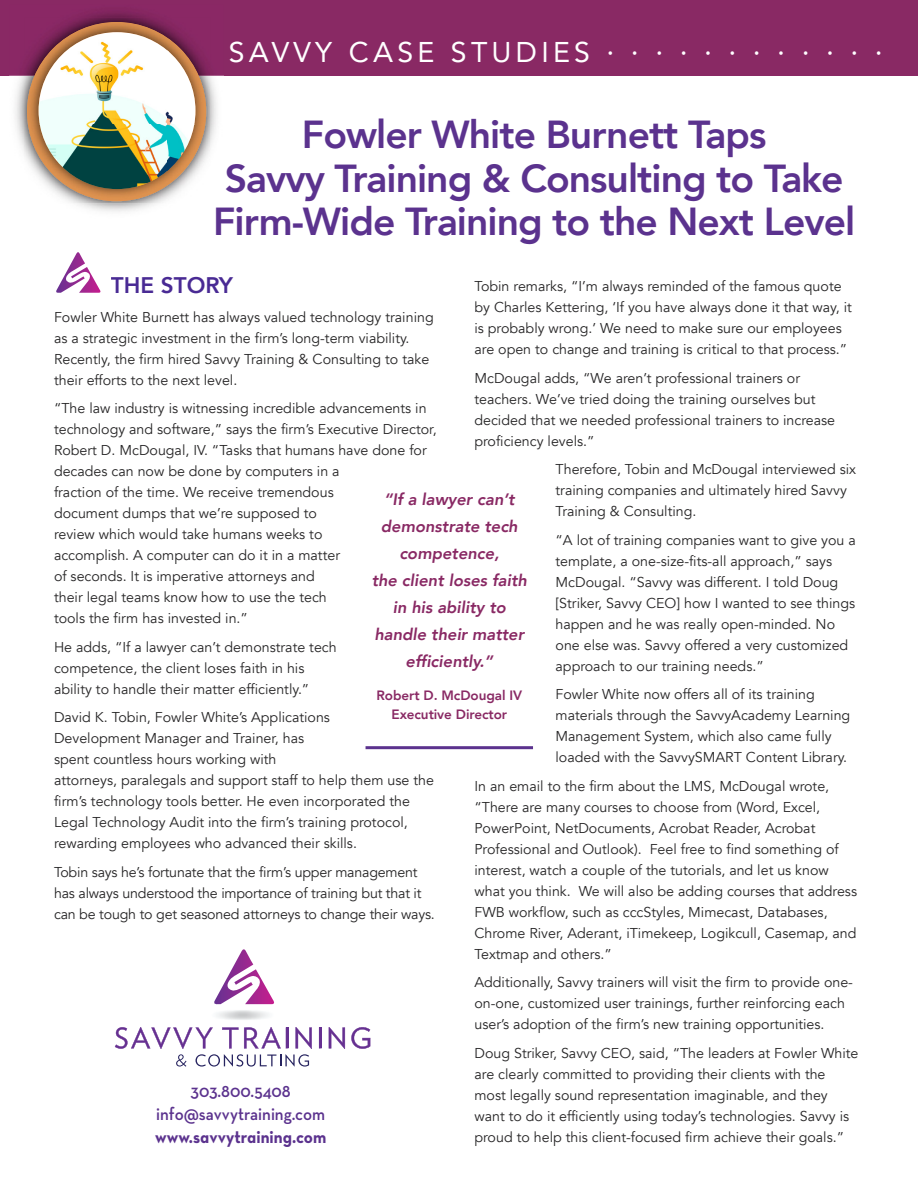
<style>
.page{position:relative;width:918px;height:1188px;background:#fff}
.page>*{position:absolute;margin:0;border:0;box-sizing:border-box;transform-origin:0 0}
.t1{font:800 39px/43.5px "Avenir";letter-spacing:-.025em;color:#5b328e;text-align:center}
.t2{font:28.5px "Avenir";letter-spacing:.15em;color:#fff}
.t3{font:800 22.5px "Avenir";color:#492a94}
.t4{font:600 18.15px/23px "Neutra Text";color:#5b328e;text-align:center;scale:.93 1}
.t5{font:18.15px "Neutra Text Bold Alt";color:#5b328e;scale:.93 1}
.t6{font:italic 800 16.5px/27px "Avenir";color:#892964;text-align:center}
.t7{font:14.25px/21px "Avenir";color:#272627}
.t8{font:800 13.5px/19.5px "Avenir";letter-spacing:-.005em;color:#892964;text-align:center}
</style>
<div class="page">
<div style="left:0;top:0;width:918px;height:75px;background:#892964"></div>
<img style="left:9px;top:12px;width:215px;height:200px">
<img style="left:24px;top:75px;width:186px;height:129px">
<img style="left:27px;top:22px;width:179px;height:179px">
<img style="left:39px;top:32px;width:129px;height:157px">
<img style="left:168px;top:51px;width:27px;height:119px">
<svg style="left:56px;top:252px;width:44px;height:41px"></svg>
<hr style="left:366px;top:746px;width:167px;height:3px;background:#5b328e">
<svg style="left:214px;top:949px;width:60px;height:56px"></svg>
<svg style="left:319px;top:1027px;width:3px;height:22px"></svg>
<svg style="left:329px;top:1027px;width:16px;height:22px"></svg>
<svg style="left:351px;top:1027px;width:19px;height:22px"></svg>
<svg style="left:115px;top:1027px;width:197px;height:40px"></svg>
<h2 class="t2" style="left:229px;top:33px;width:656px">SAVVYCASESTUDIES············</h2>
<h1 class="t1" style="left:213px;top:114px;width:643px">Fowler White Burnett Taps<br>Savvy Training &amp; Consulting to Take<br>Firm-Wide Training to the Next Level</h1>
<h3 class="t3" style="left:111px;top:271px;width:124px">THE STORY</h3>
<p class="t7" style="left:54px;top:307px;width:381px">Fowler White Burnett has always valued technology training as a strategic investment in the firm’s long-term viability.<br>Recently, the firm hired Savvy Training &amp; Consulting to take their efforts to the next level.</p>
<p class="t7" style="left:54px;top:398px;width:384px">“The law industry is witnessing incredible advancements in technology and software,” says the firm’s Executive Director, Robert D. McDougal, IV. “Tasks that humans have done for decades can now be done by computers in a<br>fraction of the time. We receive tremendous<br>document dumps that we’re supposed to<br>review which would take humans weeks to<br>accomplish. A computer can do it in a matter<br>of seconds. It is imperative attorneys and<br>their legal teams know how to use the tech<br>tools the firm has invested in.”</p>
<p class="t7" style="left:54px;top:637px;width:284px">He adds, “If a lawyer can’t demonstrate tech competence, the client loses faith in his ability to handle their matter efficiently.”</p>
<p class="t7" style="left:54px;top:707px;width:381px">David K. Tobin, Fowler White’s Applications<br>Development Manager and Trainer, has<br>spent countless hours working with<br>attorneys, paralegals and support staff to help them use the firm’s technology tools better. He even incorporated the Legal Technology Audit into the firm’s training protocol, rewarding employees who advanced their skills.</p>
<p class="t7" style="left:54px;top:862px;width:382px">Tobin says he’s fortunate that the firm’s upper management has always understood the importance of training but that it can be tough to get seasoned attorneys to change their ways.</p>
<p class="t7" style="left:474px;top:276px;width:379px">Tobin remarks, “I’m always reminded of the famous quote by Charles Kettering, ‘If you have always done it that way, it is probably wrong.’ We need to make sure our employees are open to change and training is critical to that process.”</p>
<p class="t7" style="left:474px;top:368px;width:362px">McDougal adds, “We aren’t professional trainers or teachers. We’ve tried doing the training ourselves but decided that we needed professional trainers to increase proficiency levels.”</p>
<p class="t7" style="left:556px;top:459px;width:302px">Therefore, Tobin and McDougal interviewed six training companies and ultimately hired Savvy<br>Training &amp; Consulting.</p>
<p class="t7" style="left:556px;top:530px;width:302px">“A lot of training companies want to give you a template, a one-size-fits-all approach,” says McDougal. “Savvy was different. I told Doug [Striker, Savvy CEO] how I wanted to see things happen and he was really open-minded. No one else was. Savvy offered a very customized approach to our training needs.”</p>
<p class="t7" style="left:556px;top:684px;width:296px">Fowler White now offers all of its training materials through the SavvyAcademy Learning Management System, which also came fully loaded with the SavvySMART Content Library.</p>
<p class="t7" style="left:474px;top:776px;width:384px">In an email to the firm about the LMS, McDougal wrote, “There are many courses to choose from (Word, Excel, PowerPoint, NetDocuments, Acrobat Reader, Acrobat Professional and Outlook). Feel free to find something of interest, watch a couple of the tutorials, and let us know what you think. We will also be adding courses that address FWB workflow, such as cccStyles, Mimecast, Databases, Chrome River, Aderant, iTimekeep, Logikcull, Casemap, and Textmap and others.”</p>
<p class="t7" style="left:474px;top:972px;width:380px">Additionally, Savvy trainers will visit the firm to provide one&shy;on-one, customized user trainings, further reinforcing each user’s adoption of the firm’s new training opportunities.</p>
<p class="t7" style="left:474px;top:1043px;width:385px">Doug Striker, Savvy CEO, said, “The leaders at Fowler White are clearly committed to providing their clients with the most legally sound representation imaginable, and they want to do it efficiently using today’s technologies. Savvy is proud to help this client-focused firm achieve their goals.”</p>
<p class="t6" style="left:372px;top:486px;width:157px">“If a lawyer can’t demonstrate tech competence,<br>the client loses faith in his ability to handle their matter efficiently.”</p>
<p class="t8" style="left:377px;top:686px;width:147px">Robert D. McDougal IV<br>Executive Director</p>
<p class="t4" style="left:156px;top:1079px;width:183px">303.800.5408 info@savvytraining.com</p>
<p class="t5" style="left:155px;top:1126px;width:186px">www.savvytraining.com</p>
</div>
